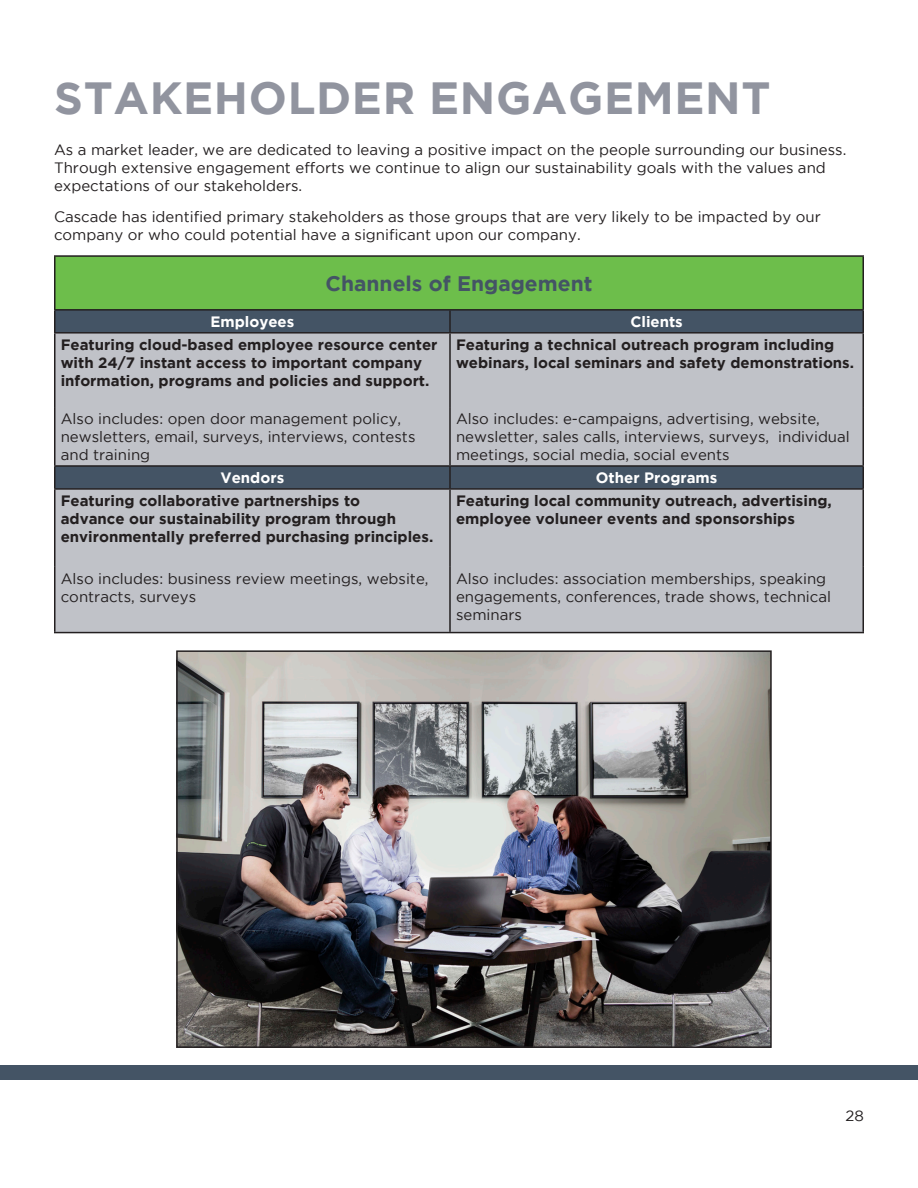
<style>
.page{position:relative;width:918px;height:1188px;background:#fff}
.page>*{position:absolute;margin:0;border:0;box-sizing:border-box;transform-origin:0 0}
.t1{font:700 45px "Gotham";letter-spacing:.015em;color:#91949f}
.t2{font:700 21px "Gotham";color:#445465}
.t3{font:15px/18px "Gotham";color:#231f20}
.t4{font:700 15px/18px "Gotham";color:#231f20}
.t5{font:700 15px "Gotham";color:#fff}
</style>
<div class="page">
<div style="left:55px;top:256px;width:808px;height:54px;background:#6dbe4b"></div>
<div style="left:56px;top:311px;width:806px;height:21px;background:#445465"></div>
<svg style="left:56px;top:334px;width:806px;height:298px;background:#b7bac0"></svg>
<hr style="left:54px;top:255px;width:396px;height:2px;background:#231f20">
<hr style="left:54px;top:257px;width:2px;height:52px;background:#231f20">
<hr style="left:450px;top:255px;width:414px;height:2px;background:#231f20">
<hr style="left:862px;top:257px;width:2px;height:52px;background:#231f20">
<hr style="left:54px;top:309px;width:396px;height:2px;background:#231f20">
<hr style="left:54px;top:311px;width:2px;height:21px;background:#231f20">
<hr style="left:450px;top:309px;width:414px;height:2px;background:#231f20">
<hr style="left:449px;top:311px;width:2px;height:21px;background:#231f20">
<hr style="left:862px;top:311px;width:2px;height:21px;background:#231f20">
<hr style="left:54px;top:332px;width:396px;height:2px;background:#231f20">
<hr style="left:54px;top:334px;width:2px;height:73px;background:#231f20">
<hr style="left:450px;top:332px;width:414px;height:2px;background:#231f20">
<hr style="left:449px;top:334px;width:2px;height:73px;background:#231f20">
<hr style="left:862px;top:334px;width:2px;height:73px;background:#231f20">
<hr style="left:54px;top:407px;width:2px;height:58px;background:#231f20">
<hr style="left:449px;top:407px;width:2px;height:58px;background:#231f20">
<hr style="left:862px;top:407px;width:2px;height:58px;background:#231f20">
<hr style="left:54px;top:465px;width:396px;height:2px;background:#231f20">
<hr style="left:54px;top:467px;width:2px;height:21px;background:#231f20">
<hr style="left:450px;top:465px;width:414px;height:2px;background:#231f20">
<hr style="left:449px;top:467px;width:2px;height:21px;background:#231f20">
<hr style="left:862px;top:467px;width:2px;height:21px;background:#231f20">
<hr style="left:54px;top:488px;width:396px;height:2px;background:#231f20">
<hr style="left:54px;top:490px;width:2px;height:77px;background:#231f20">
<hr style="left:450px;top:488px;width:414px;height:2px;background:#231f20">
<hr style="left:449px;top:490px;width:2px;height:77px;background:#231f20">
<hr style="left:862px;top:490px;width:2px;height:77px;background:#231f20">
<hr style="left:54px;top:567px;width:2px;height:65px;background:#231f20">
<hr style="left:449px;top:567px;width:2px;height:65px;background:#231f20">
<hr style="left:862px;top:567px;width:2px;height:65px;background:#231f20">
<hr style="left:54px;top:632px;width:396px;height:1px;background:#231f20">
<hr style="left:450px;top:632px;width:414px;height:1px;background:#231f20">
<div style="left:0;top:1065px;width:918px;height:15px;background:#445465"></div>
<img style="left:179px;top:653px;width:590px;height:392px">
<div style="left:176px;top:650px;width:596px;height:398px;border:2px solid #231f20"></div>
<p class="t1" style="left:54px;top:72px;width:718px">STAKEHOLDER ENGAGEMENT</p>
<p class="t3" style="left:54px;top:140px;width:792px">As a market leader, we are dedicated to leaving a positive impact on the people surrounding our business.<br>Through extensive engagement efforts we continue to align our sustainability goals with the values and expectations of our stakeholders.</p>
<p class="t3" style="left:54px;top:208px;width:768px">Cascade has identified primary stakeholders as those groups that are very likely to be impacted by our company or who could potential have a significant upon our company.</p>
<p class="t2" style="left:326px;top:271px;width:268px">Channels of Engagement</p>
<p class="t5" style="left:210px;top:313px;width:85px">Employees</p>
<p class="t5" style="left:630px;top:313px;width:54px">Clients</p>
<p class="t4" style="left:61px;top:335px;width:378px">Featuring cloud-based employee resource center with 24/7 instant access to important company information, programs and policies and support.</p>
<p class="t4" style="left:456px;top:335px;width:398px">Featuring a technical outreach program including webinars, local seminars and safety demonstrations.</p>
<p class="t3" style="left:61px;top:409px;width:356px">Also includes: open door management policy, newsletters, email, surveys, interviews, contests and training</p>
<p class="t3" style="left:456px;top:409px;width:395px">Also includes: e-campaigns, advertising, website, newsletter, sales calls, interviews, surveys, individual meetings, social media, social events</p>
<p class="t5" style="left:221px;top:469px;width:65px">Vendors</p>
<p class="t5" style="left:596px;top:469px;width:123px">Other Programs</p>
<p class="t4" style="left:61px;top:491px;width:372px">Featuring collaborative partnerships to<br>advance our sustainability program through environmentally preferred purchasing principles.</p>
<p class="t4" style="left:456px;top:491px;width:377px">Featuring local community outreach, advertising, employee voluneer events and sponsorships</p>
<p class="t3" style="left:61px;top:569px;width:369px">Also includes: business review meetings, website, contracts, surveys</p>
<p class="t3" style="left:456px;top:569px;width:377px">Also includes: association memberships, speaking engagements, conferences, trade shows, technical seminars</p>
<p class="t3" style="left:846px;top:1106px;width:20px">28</p>
</div>
